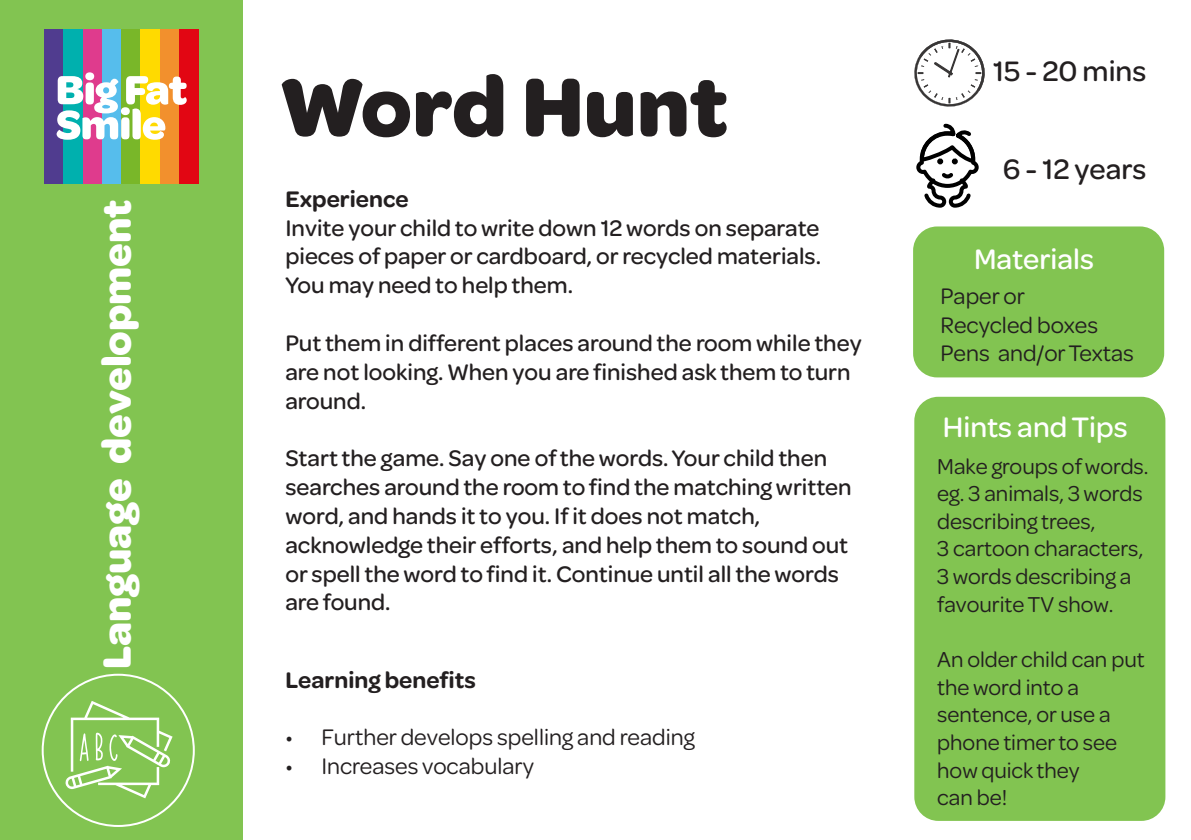
<style>
.page{position:relative;width:1191px;height:840px;background:#fff}
.page>*{position:absolute;margin:0;border:0;box-sizing:border-box;transform-origin:0 0}
.t1{font:700 88px "Omnes";color:#231f20}
.t2{font:700 42px "Omnes";color:#fff}
.t3{font:500 30px "Omnes";color:#fff}
.t4{font:500 30px "Omnes";color:#231f20}
.t5{font:500 24px/28.8px "Omnes";color:#231f20}
.t6{font:24px "Omnes";color:#231f20}
.t7{font:600 24px "Omnes";color:#231f20}
.t8{font:23px/27.6px "Omnes";color:#231f20}
</style>
<div class="page">
<div style="left:0;top:0;width:243px;height:839px;background:#82c451"></div>
<div style="left:914px;top:396px;width:251px;height:424px;background:#82c451;border-radius:24px"></div>
<div style="left:913px;top:226px;width:251px;height:151px;background:#82c451;border-radius:24px"></div>
<div style="left:44px;top:29px;width:20px;height:155px;background:#503c8f"></div>
<div style="left:64px;top:29px;width:19px;height:155px;background:#00b0ae"></div>
<div style="left:83px;top:29px;width:19px;height:155px;background:#df3b8d"></div>
<div style="left:102px;top:29px;width:19px;height:155px;background:#56bdec"></div>
<div style="left:121px;top:29px;width:20px;height:155px;background:#79b729"></div>
<div style="left:141px;top:29px;width:19px;height:155px;background:#ffda00"></div>
<div style="left:160px;top:29px;width:19px;height:155px;background:#f2902d"></div>
<div style="left:179px;top:29px;width:20px;height:155px;background:#e20613"></div>
<div style="left:85px;top:72px;width:9px;height:8px;background:#fff;border-radius:50%"></div>
<svg style="left:57px;top:76px;width:62px;height:64px"></svg>
<div style="left:121px;top:117px;width:8px;height:22px;background:#fff;border-radius:4px"></div>
<div style="left:121px;top:107px;width:9px;height:8px;background:#fff;border-radius:50%"></div>
<svg style="left:126px;top:76px;width:61px;height:64px"></svg>
<svg style="left:914px;top:39px;width:71px;height:68px"></svg>
<svg style="left:916px;top:123px;width:63px;height:85px"></svg>
<svg style="left:65px;top:701px;width:108px;height:96px"></svg>
<p class="t2" style="left:87px;top:668px;width:471px;rotate:-90deg">Language development</p>
<p class="t1" style="left:279px;top:44px;width:450px">Word Hunt</p>
<p class="t7" style="left:285px;top:182px;width:125px">Experience</p>
<p class="t5" style="left:285px;top:211px;width:535px">Invite your child to write down 12 words on separate</p>
<p class="t5" style="left:285px;top:240px;width:537px">pieces of paper or cardboard, or recycled materials.</p>
<p class="t5" style="left:285px;top:269px;width:289px">You may need to help them.</p>
<p class="t5" style="left:285px;top:327px;width:577px">Put them in different places around the room while they are not looking. When you are finished ask them to turn around.</p>
<p class="t5" style="left:285px;top:442px;width:568px">Start the game. Say one of the words. Your child then searches around the room to find the matching written word, and hands it to you. If it does not match,</p>
<p class="t5" style="left:285px;top:528px;width:564px">acknowledge their efforts, and help them to sound out</p>
<p class="t5" style="left:285px;top:557px;width:555px">or spell the word to find it. Continue until all the words</p>
<p class="t5" style="left:285px;top:586px;width:107px">are found.</p>
<p class="t7" style="left:285px;top:662px;width:192px">Learning benefits</p>
<p class="t6" style="left:285px;top:721px;width:411px">• Further develops spelling and reading</p>
<p class="t6" style="left:285px;top:749px;width:250px">• Increases vocabulary</p>
<p class="t4" style="left:993px;top:50px;width:155px">15 - 20 mins</p>
<p class="t4" style="left:1002px;top:148px;width:145px">6 - 12 years</p>
<p class="t3" style="left:974px;top:238px;width:121px">Materials</p>
<p class="t6" style="left:940px;top:279px;width:86px">Paper or</p>
<p class="t6" style="left:940px;top:308px;width:159px">Recycled boxes</p>
<p class="t6" style="left:940px;top:337px;width:195px">Pens and/or Textas</p>
<p class="t3" style="left:943px;top:406px;width:186px">Hints and Tips</p>
<p class="t8" style="left:937px;top:450px;width:213px">Make groups of words. eg. 3 animals, 3 words describing trees,<br>3 cartoon characters,<br>3 words describing a</p>
<p class="t8" style="left:937px;top:588px;width:178px">favourite TV show.</p>
<p class="t8" style="left:937px;top:644px;width:209px">An older child can put the word into a</p>
<p class="t8" style="left:937px;top:699px;width:181px">sentence, or use a phone timer to see how quick they</p>
<p class="t8" style="left:937px;top:782px;width:72px">can be!</p>
</div>
